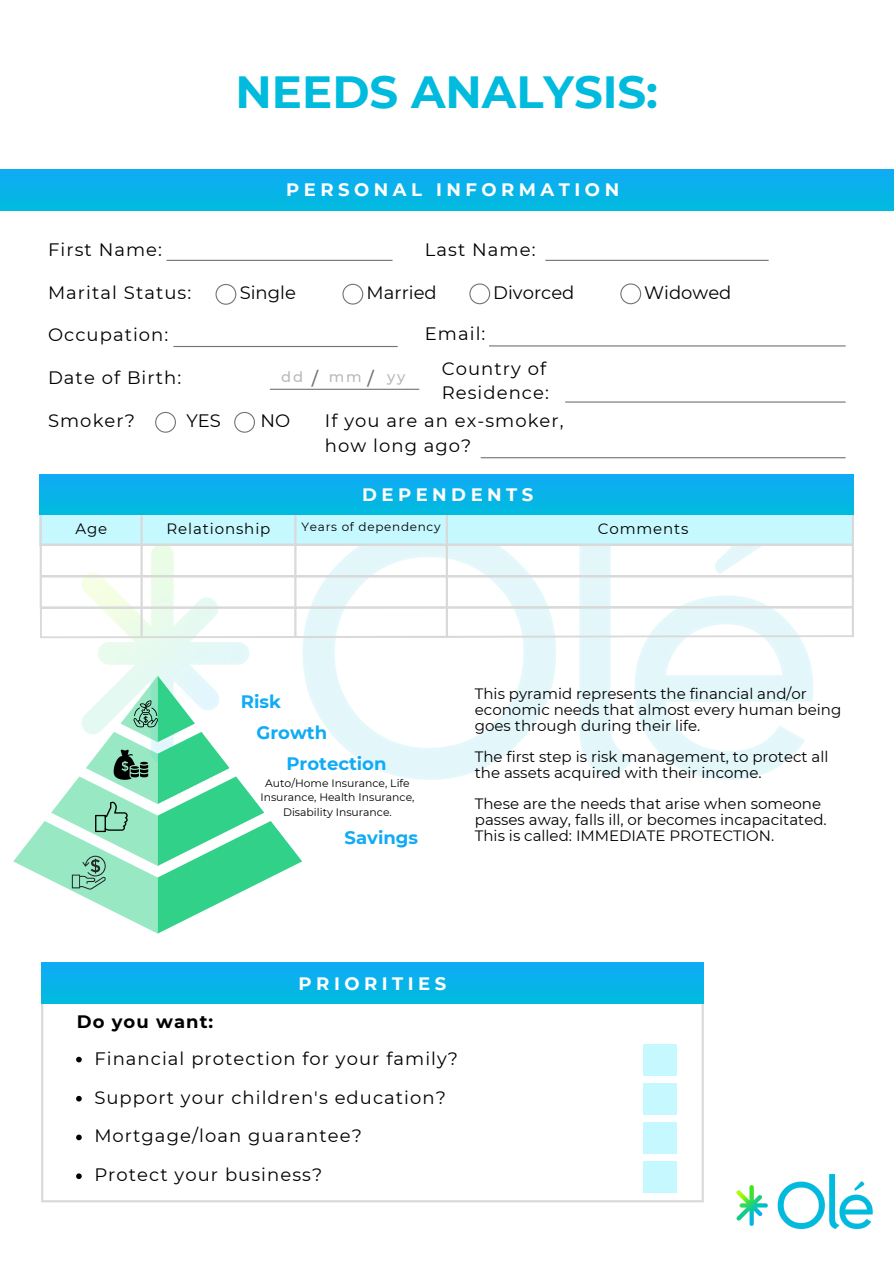
<style>
.page{position:relative;width:894px;height:1264px;background:#fff}
.page>*{position:absolute;margin:0;border:0;box-sizing:border-box;transform-origin:0 0}
.t1{font:700 45px "Montserrat";color:#0bd}
.t2{font:18px/24.8px "Montserrat";letter-spacing:.06em;color:#000}
.t3{font:700 18px "Montserrat";letter-spacing:.25em;color:#fff}
.t4{font:700 18px "Montserrat";color:#10abf5}
.t5{font:18px "Montserrat";color:#000}
.t6{font:700 18px "Montserrat";letter-spacing:.06em;color:#000}
.t7{font:15px/15.8px "Montserrat";color:#000}
.t8{font:15px "Montserrat";letter-spacing:.06em;color:#000}
.t9{font:500 14.7px "Montserrat";color:#737373}
.t10{font:12px "Montserrat";letter-spacing:.06em;color:#000}
.t11{font:10.8px/14.4px "Montserrat";color:#000;text-align:center}
.s1{font-size:18px}
</style>
<div class="page">
<img style="left:39px;top:388px;width:815px;height:392px">
<div style="left:0;top:170px;width:893px;height:40px;background:#08b3ea"></div>
<svg style="left:40px;top:514px;width:813px;height:124px"></svg>
<div style="left:40px;top:474px;width:813px;height:40px;background:#09b3ea"></div>
<svg style="left:13px;top:675px;width:289px;height:258px"></svg>
<svg style="left:41px;top:1003px;width:662px;height:199px"></svg>
<div style="left:41px;top:962px;width:662px;height:41px;background:#08b3ea"></div>
<svg style="left:76px;top:1056px;width:6px;height:6px"></svg>
<div style="left:642px;top:1044px;width:34px;height:31px;background:#c5f8ff"></div>
<svg style="left:76px;top:1095px;width:6px;height:6px"></svg>
<svg style="left:76px;top:1134px;width:6px;height:6px"></svg>
<div style="left:642px;top:1122px;width:34px;height:31px;background:#c5f8ff"></div>
<div style="left:642px;top:1083px;width:34px;height:31px;background:#c5f8ff"></div>
<svg style="left:76px;top:1173px;width:6px;height:5px"></svg>
<div style="left:642px;top:1161px;width:34px;height:31px;background:#c5f8ff"></div>
<img style="left:736px;top:1174px;width:137px;height:55px">
<svg style="left:215px;top:284px;width:21px;height:21px"></svg>
<svg style="left:342px;top:284px;width:21px;height:20px"></svg>
<svg style="left:469px;top:283px;width:21px;height:21px"></svg>
<svg style="left:620px;top:283px;width:21px;height:21px"></svg>
<hr style="left:166px;top:260px;width:226px;height:1px;background:#737373">
<hr style="left:173px;top:346px;width:224px;height:1px;background:#737373">
<hr style="left:489px;top:345px;width:356px;height:1px;background:#737373">
<hr style="left:545px;top:260px;width:223px;height:1px;background:#737373">
<hr style="left:270px;top:389px;width:149px;height:1px;background:#737373">
<hr style="left:565px;top:401px;width:280px;height:1px;background:#737373">
<hr style="left:480px;top:457px;width:365px;height:1px;background:#737373">
<svg style="left:155px;top:412px;width:21px;height:21px"></svg>
<svg style="left:234px;top:412px;width:21px;height:21px"></svg>
<h5 class="t1" style="left:235px;top:64px;width:424px">NEEDS ANALYSIS:</h5>
<h1 class="t3" style="left:286px;top:179px;width:334px">PERSONAL INFORMATION</h1>
<p class="t2" style="left:48px;top:237px;width:115px">First Name:</p>
<h2 class="t2" style="left:424px;top:237px;width:112px">Last Name:</h2>
<p class="t2" style="left:48px;top:280px;width:145px">Marital Status:</p>
<h4 class="t2" style="left:240px;top:280px;width:58px">Single</h4>
<p class="t5" style="left:366px;top:281px;width:72px">Married</p>
<p class="t5" style="left:493px;top:281px;width:83px">Divorced</p>
<p class="t5" style="left:644px;top:281px;width:89px">Widowed</p>
<p class="t2" style="left:48px;top:322px;width:122px">Occupation:</p>
<h4 class="t2" style="left:424px;top:321px;width:62px">Email:</h4>
<p class="t2" style="left:48px;top:365px;width:135px">Date of Birth:</p>
<p class="t2" style="left:441px;top:356px;width:109px">Country of<br>Residence:</p>
<p class="t9" style="left:281px;top:368px;width:126px">dd <span class="s1">/</span> mm <span class="s1">/</span> yy</p>
<h2 class="t2" style="left:48px;top:408px;width:88px">Smoker?</h2>
<h5 class="t2" style="left:325px;top:408px;width:240px">If you are an ex-smoker, how long ago?</h5>
<p class="t2" style="left:186px;top:408px;width:36px">YES</p>
<p class="t2" style="left:260px;top:408px;width:31px">NO</p>
<h5 class="t3" style="left:362px;top:483px;width:173px">DEPENDENTS</h5>
<h5 class="t7" style="left:75px;top:520px;width:33px">Age</h5>
<h5 class="t8" style="left:166px;top:519px;width:105px">Relationship</h5>
<h5 class="t10" style="left:301px;top:519px;width:140px">Years of dependency</h5>
<h5 class="t8" style="left:597px;top:519px;width:92px">Comments</h5>
<h6 class="t4" style="left:241px;top:690px;width:42px">Risk</h6>
<p class="t4" style="left:256px;top:721px;width:72px">Growth</p>
<h5 class="t4" style="left:286px;top:752px;width:102px">Protection</h5>
<h3 class="t11" style="left:260px;top:775px;width:155px">Auto/Home Insurance, Life<br>Insurance, Health Insurance,<br>Disability Insurance.</h3>
<h3 class="t4" style="left:344px;top:826px;width:75px">Savings</h3>
<h4 class="t7" style="left:474px;top:686px;width:368px">This pyramid represents the financial and/or economic needs that almost every human being goes through during their life.</h4>
<h4 class="t7" style="left:474px;top:749px;width:355px">The first step is risk management, to protect all the assets acquired with their income.</h4>
<p class="t7" style="left:474px;top:796px;width:353px">These are the needs that arise when someone passes away, falls ill, or becomes incapacitated.<br>This is called: IMMEDIATE PROTECTION.</p>
<h5 class="t3" style="left:298px;top:972px;width:149px">PRIORITIES</h5>
<h5 class="t6" style="left:77px;top:1010px;width:138px">Do you want:</h5>
<h5 class="t2" style="left:94px;top:1045px;width:365px">Financial protection for your family?</h5>
<h5 class="t2" style="left:94px;top:1084px;width:353px">Support your children's education?</h5>
<h5 class="t2" style="left:94px;top:1123px;width:269px">Mortgage/loan guarantee?</h5>
<p class="t2" style="left:94px;top:1162px;width:229px">Protect your business?</p>
</div>
